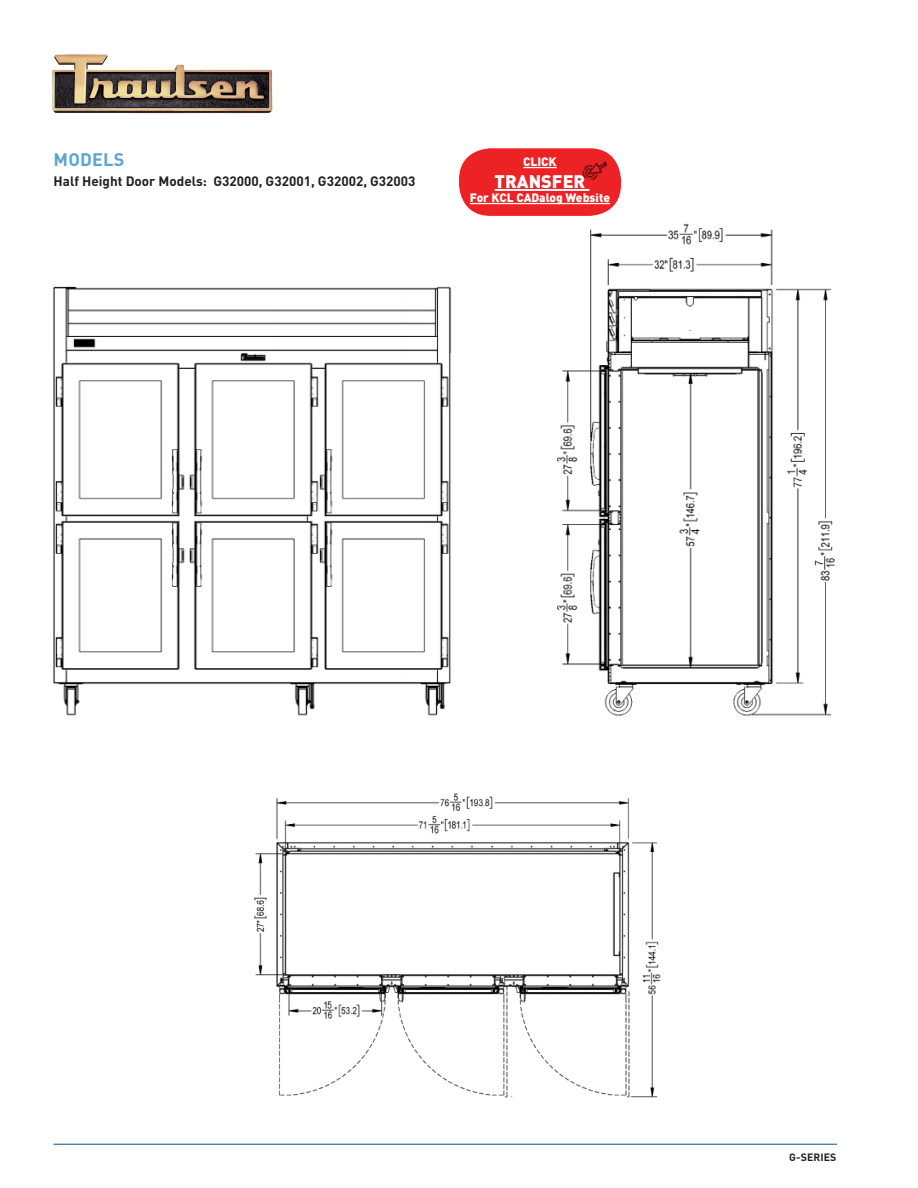
<style>
.page{position:relative;width:918px;height:1188px;background:#fff}
.page>*{position:absolute;margin:0;border:0;box-sizing:border-box;transform-origin:0 0}
.t1{font:900 18px "DIN";color:#fff}
.t2{font:700 18px "DIN";letter-spacing:.01em;color:#5ca5cf}
.t3{font:700 13.5px "DIN";color:#231f20}
.t4{font:900 12px "DIN";color:#fff}
.t5{font:700 10.5px "DIN";letter-spacing:.01em;color:#231f20}
</style>
<div class="page">
<hr style="left:53px;top:1144px;width:784px;height:1px;background:#005587">
<img style="left:52px;top:54px;width:221px;height:60px">
<img style="left:557px;top:195px;width:278px;height:522px">
<div style="left:459px;top:148px;width:162px;height:68px;background:#ed2225;border-radius:32px"></div>
<hr style="left:523px;top:167px;width:34px;height:1px;background:#fff">
<hr style="left:495px;top:189px;width:94px;height:2px;background:#fff">
<hr style="left:470px;top:203px;width:140px;height:1px;background:#fff">
<img style="left:582px;top:161px;width:25px;height:19px">
<img style="left:53px;top:286px;width:399px;height:430px">
<img style="left:254px;top:793px;width:407px;height:305px">
<p class="t2" style="left:54px;top:148px;width:72px">MODELS</p>
<p class="t3" style="left:54px;top:172px;width:363px">Half Height Door Models: G32000, G32001, G32002, G32003</p>
<p class="t4" style="left:523px;top:154px;width:35px">CLICK</p>
<p class="t1" style="left:495px;top:169px;width:92px">TRANSFER</p>
<p class="t4" style="left:470px;top:190px;width:142px">For KCL CADalog Website</p>
<p class="t5" style="left:789px;top:1150px;width:49px">G-SERIES</p>
</div>
